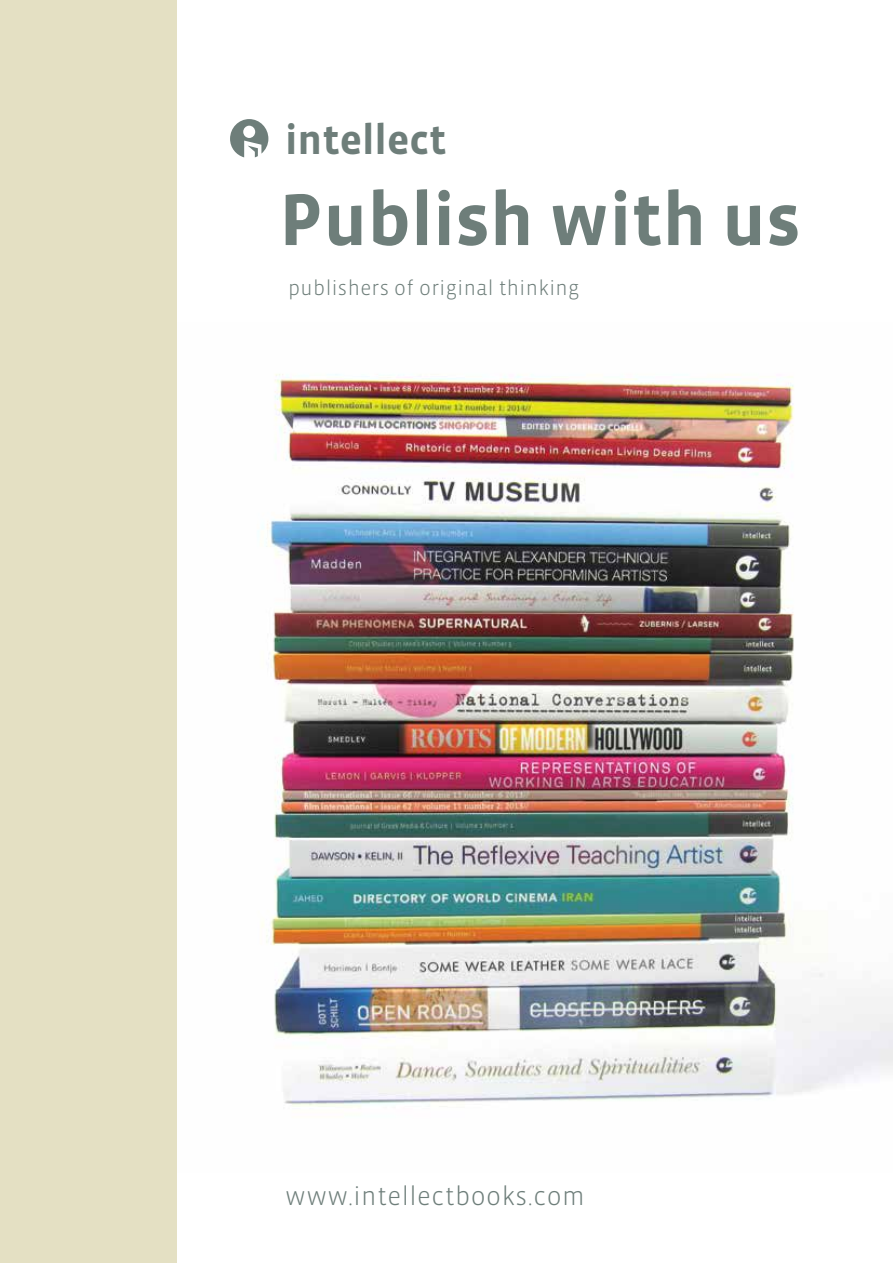
<style>
.page{position:relative;width:893px;height:1263px;background:#fff}
.page>*{position:absolute;margin:0;border:0;box-sizing:border-box;transform-origin:0 0}
.t1{font:700 75px "Vista Sans";color:#6e7e7a}
.t2{font:700 42.15px "Vista Sans";color:#6e7e7a}
.t3{font:300 26.4px "Vista Sans";letter-spacing:.02em;color:#6e7e7a}
.t4{font:300 21px "Vista Sans";letter-spacing:.02em;color:#6e7e7a}
</style>
<div class="page">
<img style="left:176px;top:322px;width:717px;height:850px">
<div style="left:0;top:0;width:176px;height:1263px;background:#e4e0c3"></div>
<svg style="left:230px;top:119px;width:38px;height:38px"></svg>
<h2 class="t2" style="left:285px;top:119px;width:163px">intellect</h2>
<h1 class="t1" style="left:279px;top:182px;width:523px">Publish with us</h1>
<p class="t4" style="left:288px;top:277px;width:293px">publishers of original thinking</p>
<p class="t3" style="left:285px;top:1182px;width:301px">www.intellectbooks.com</p>
</div>
